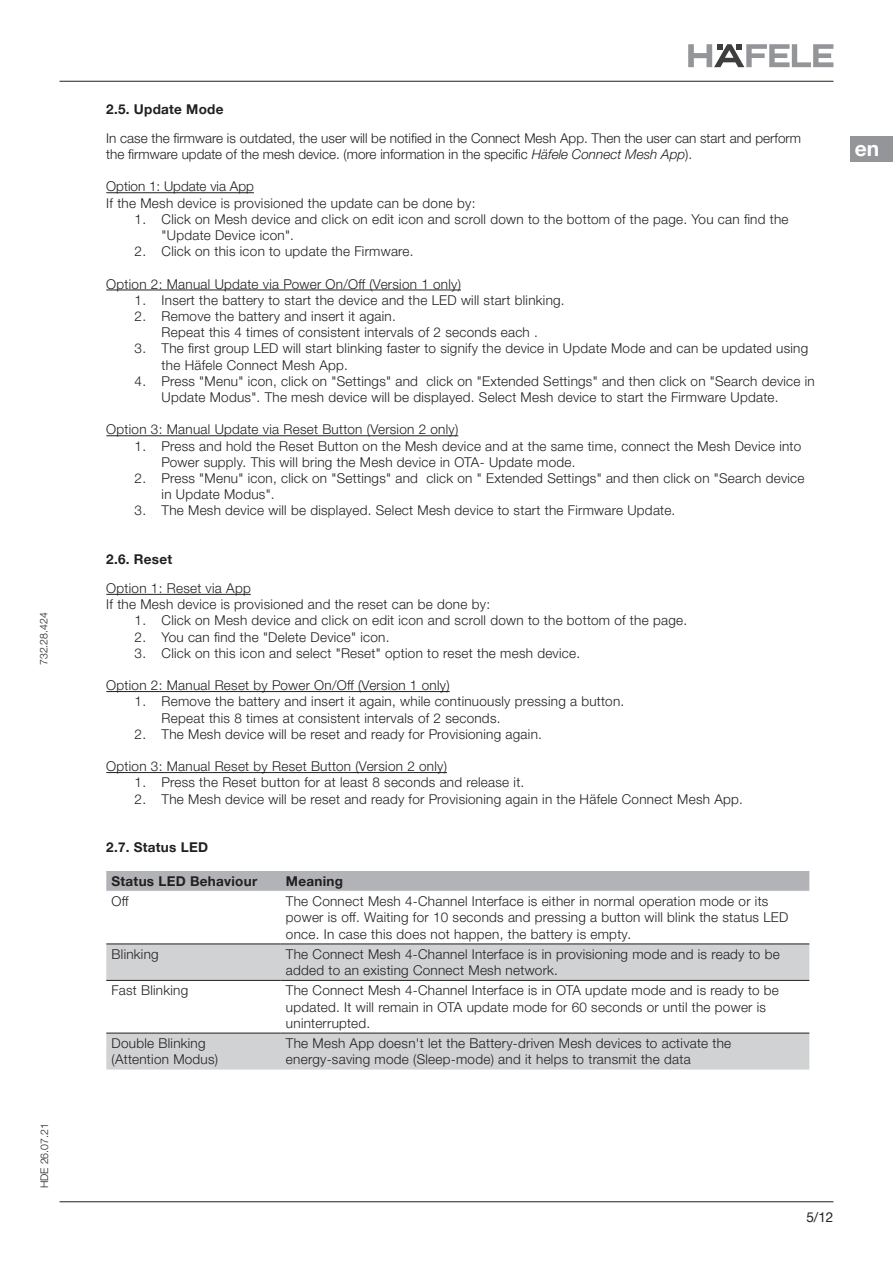
<style>
.page{position:relative;width:893px;height:1263px;background:#fff}
.page>*{position:absolute;margin:0;border:0;box-sizing:border-box;transform-origin:0 0}
.t1{font:700 21px "Helvetica Neue LTW1 G";color:#fff}
.t2{font:300 13.5px/16.2px "Helvetica Neue LTW1 G";letter-spacing:.02em;color:#231f20}
.t3{font:300 13.5px/16.2px "Helvetica Neue LTW1 G";color:#231f20}
.t4{font:700 13.5px "Helvetica Neue LTW1 G";letter-spacing:.02em;color:#231f20}
.t5{font:13.5px "Helvetica Neue LTW1 G";color:#231f20}
.t6{font:300 10.5px "Helvetica Neue LTW1 G";color:#231f20}
.s1{font-style:italic}
</style>
<div class="page">
<hr style="left:60px;top:1201px;width:773px;height:1px;background:#231f20">
<hr style="left:60px;top:81px;width:773px;height:1px;background:#231f20">
<svg style="left:688px;top:44px;width:145px;height:23px"></svg>
<div style="left:850px;top:136px;width:43px;height:26px;background:#939598"></div>
<hr style="left:106px;top:192px;width:148px;height:1px;background:#231f20">
<hr style="left:106px;top:290px;width:355px;height:1px;background:#231f20">
<hr style="left:106px;top:435px;width:352px;height:1px;background:#231f20">
<hr style="left:106px;top:594px;width:145px;height:1px;background:#231f20">
<hr style="left:106px;top:691px;width:344px;height:1px;background:#231f20">
<hr style="left:106px;top:772px;width:341px;height:1px;background:#231f20">
<div style="left:106px;top:871px;width:703px;height:20px;background:#b2b3b7"></div>
<svg style="left:106px;top:944px;width:703px;height:125px;fill:#d1d2d4"></svg>
<hr style="left:106px;top:943px;width:175px;height:1px;background:#231f20">
<hr style="left:281px;top:943px;width:528px;height:1px;background:#231f20">
<hr style="left:106px;top:980px;width:175px;height:1px;background:#231f20">
<hr style="left:281px;top:980px;width:528px;height:1px;background:#231f20">
<hr style="left:106px;top:1033px;width:175px;height:1px;background:#231f20">
<hr style="left:281px;top:1033px;width:528px;height:1px;background:#231f20">
<p class="t6" style="left:37px;top:665px;width:54px;rotate:-90deg">732.28.424</p>
<p class="t6" style="left:38px;top:1188px;width:66px;rotate:-90deg">HDE 26.07.21</p>
<p class="t4" style="left:106px;top:101px;width:119px">2.5. Update Mode</p>
<p class="t3" style="left:106px;top:130px;width:696px">In case the firmware is outdated, the user will be notified in the Connect Mesh App. Then the user can start and perform the firmware update of the mesh device. (more information in the specific <span class="s1">Häfele Connect Mesh App</span>).</p>
<p class="t2" style="left:106px;top:178px;width:371px">Option 1: Update via App<br>If the Mesh device is provisioned the update can be done by:</p>
<p class="t2" style="left:162px;top:211px;width:629px;text-indent:-27px">1. Click on Mesh device and click on edit icon and scroll down to the bottom of the page. You can find the "Update Device icon".</p>
<p class="t2" style="left:135px;top:243px;width:281px">2. Click on this icon to update the Firmware.</p>
<p class="t2" style="left:106px;top:276px;width:356px">Option 2: Manual Update via Power On/Off (Version 1 only)</p>
<p class="t2" style="left:135px;top:292px;width:432px">1. Insert the battery to start the device and the LED will start blinking.</p>
<p class="t2" style="left:162px;top:308px;width:378px;text-indent:-27px">2. Remove the battery and insert it again.<br>Repeat this 4 times of consistent intervals of 2 seconds each .</p>
<p class="t2" style="left:162px;top:340px;width:648px;text-indent:-27px">3. The first group LED will start blinking faster to signify the device in Update Mode and can be updated using the Häfele Connect Mesh App.</p>
<p class="t2" style="left:162px;top:373px;width:655px;text-indent:-27px">4. Press "Menu" icon, click on "Settings" and click on "Extended Settings" and then click on "Search device in<br>Update Modus". The mesh device will be displayed. Select Mesh device to start the Firmware Update.</p>
<p class="t2" style="left:106px;top:421px;width:354px">Option 3: Manual Update via Reset Button (Version 2 only)</p>
<p class="t2" style="left:162px;top:438px;width:641px;text-indent:-27px">1. Press and hold the Reset Button on the Mesh device and at the same time, connect the Mesh Device into<br>Power supply. This will bring the Mesh device in OTA- Update mode.</p>
<p class="t2" style="left:162px;top:470px;width:644px;text-indent:-27px">2. Press "Menu" icon, click on "Settings" and click on " Extended Settings" and then click on "Search device in Update Modus".</p>
<p class="t2" style="left:135px;top:502px;width:542px">3. The Mesh device will be displayed. Select Mesh device to start the Firmware Update.</p>
<p class="t4" style="left:106px;top:551px;width:67px">2.6. Reset</p>
<p class="t2" style="left:106px;top:580px;width:385px">Option 1: Reset via App<br>If the Mesh device is provisioned and the reset can be done by:</p>
<p class="t2" style="left:135px;top:612px;width:554px">1. Click on Mesh device and click on edit icon and scroll down to the bottom of the page.</p>
<p class="t2" style="left:135px;top:629px;width:256px">2. You can find the "Delete Device" icon.</p>
<p class="t2" style="left:135px;top:645px;width:447px">3. Click on this icon and select "Reset" option to reset the mesh device.</p>
<p class="t2" style="left:106px;top:677px;width:345px">Option 2: Manual Reset by Power On/Off (Version 1 only)</p>
<p class="t2" style="left:162px;top:693px;width:464px;text-indent:-27px">1. Remove the battery and insert it again, while continuously pressing a button.<br>Repeat this 8 times at consistent intervals of 2 seconds.</p>
<p class="t2" style="left:135px;top:726px;width:409px">2. The Mesh device will be reset and ready for Provisioning again.</p>
<p class="t2" style="left:106px;top:758px;width:342px">Option 3: Manual Reset by Reset Button (Version 2 only)</p>
<p class="t2" style="left:135px;top:774px;width:391px">1. Press the Reset button for at least 8 seconds and release it.</p>
<p class="t2" style="left:135px;top:791px;width:610px">2. The Mesh device will be reset and ready for Provisioning again in the Häfele Connect Mesh App.</p>
<p class="t4" style="left:106px;top:839px;width:103px">2.7. Status LED</p>
<p class="t4" style="left:112px;top:873px;width:147px">Status LED Behaviour</p>
<p class="t4" style="left:286px;top:873px;width:59px">Meaning</p>
<p class="t2" style="left:112px;top:893px;width:19px">Off</p>
<p class="t2" style="left:286px;top:893px;width:504px">The Connect Mesh 4-Channel Interface is either in normal operation mode or its power is off. Waiting for 10 seconds and pressing a button will blink the status LED once. In case this does not happen, the battery is empty.</p>
<p class="t2" style="left:112px;top:946px;width:49px">Blinking</p>
<p class="t2" style="left:286px;top:946px;width:495px">The Connect Mesh 4-Channel Interface is in provisioning mode and is ready to be added to an existing Connect Mesh network.</p>
<p class="t2" style="left:112px;top:982px;width:78px">Fast Blinking</p>
<p class="t2" style="left:286px;top:982px;width:494px">The Connect Mesh 4-Channel Interface is in OTA update mode and is ready to be updated. It will remain in OTA update mode for 60 seconds or until the power is uninterrupted.</p>
<p class="t2" style="left:112px;top:1035px;width:108px">Double Blinking (Attention Modus)</p>
<p class="t2" style="left:286px;top:1035px;width:447px">The Mesh App doesn't let the Battery-driven Mesh devices to activate the energy-saving mode (Sleep-mode) and it helps to transmit the data</p>
<h1 class="t1" style="left:855px;top:136px;width:26px">en</h1>
<p class="t5" style="left:806px;top:1208px;width:29px">5/12</p>
</div>
